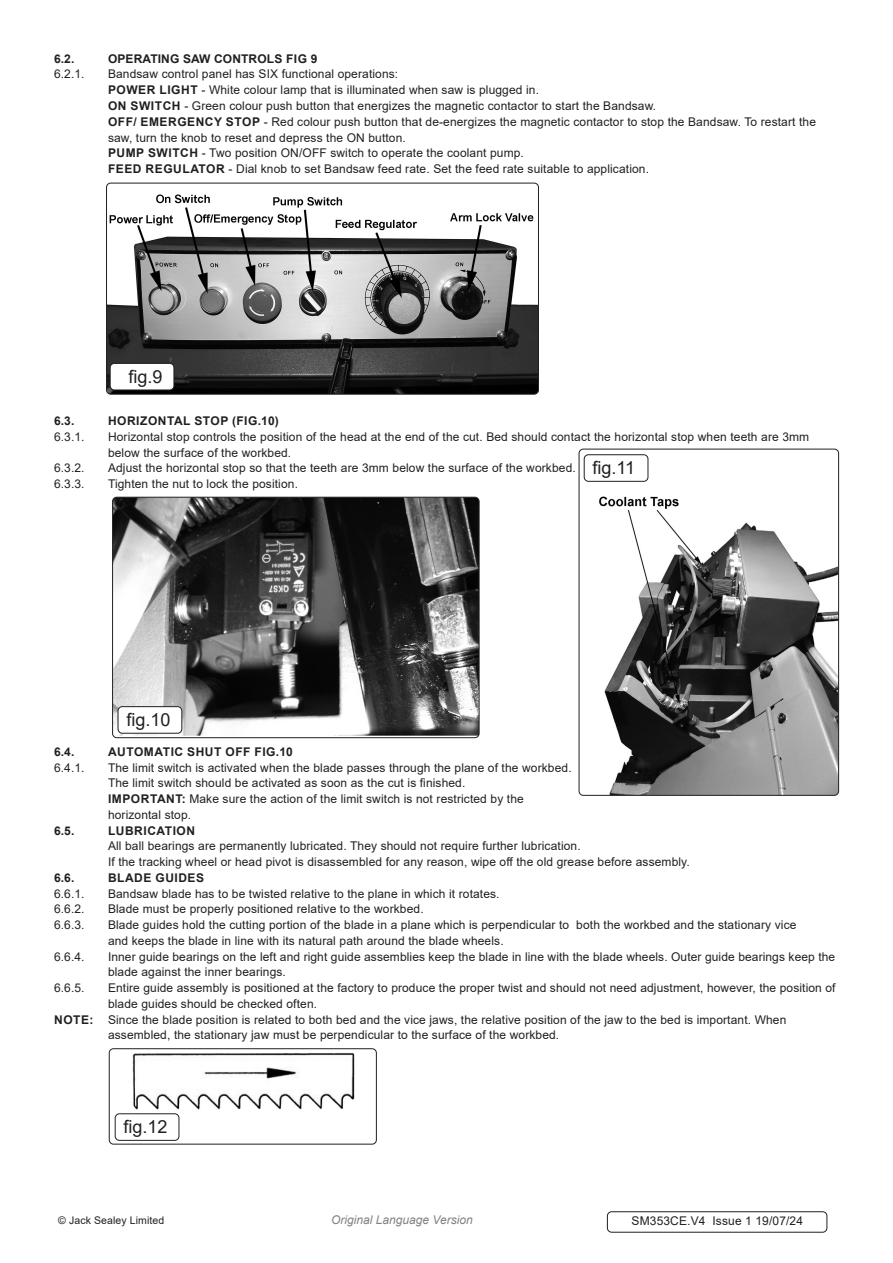
<style>
.page{position:relative;width:893px;height:1263px;background:#fff}
.page>*{position:absolute;margin:0;border:0;box-sizing:border-box;transform-origin:0 0}
.t1{font:18px "Arial";color:#231f20}
.Body{font:12px/15.8px "Arial";letter-spacing:.01em;color:#231f20}
.t2{font:700 12px "Arial";letter-spacing:.045em;color:#231f20}
.t3{font:700 12px "Arial";letter-spacing:.01em;color:#231f20}
.Body__Footer{font:12px "Arial";letter-spacing:.01em;color:#231f20}
.t4{font:italic 12px "Arial";color:#808285}
.Body__Justified__7pt{font:10.5px "Arial";letter-spacing:.01em;color:#231f20}
.s1{font-weight:700}
</style>
<div class="page">
<img style="left:108px;top:194px;width:429px;height:199px">
<div style="left:106px;top:183px;width:433px;height:212px;border:1px solid #231f20;border-radius:4px"></div>
<div style="left:110px;top:363px;width:64px;height:27px;background:#fff;border-radius:4px"></div>
<div style="left:110px;top:363px;width:64px;height:27px;border:1px solid #231f20;border-radius:4px"></div>
<img style="left:113px;top:497px;width:366px;height:239px">
<div style="left:112px;top:497px;width:367px;height:241px;border:1px solid #231f20;border-radius:4px"></div>
<img style="left:579px;top:449px;width:260px;height:346px">
<div style="left:579px;top:449px;width:260px;height:347px;border:1px solid #231f20;border-radius:4px"></div>
<div style="left:118px;top:707px;width:64px;height:26px;background:#fff;border-radius:4px"></div>
<div style="left:118px;top:706px;width:64px;height:28px;border:1px solid #231f20;border-radius:4px"></div>
<div style="left:584px;top:454px;width:64px;height:28px;border:1px solid #231f20;border-radius:4px"></div>
<img style="left:114px;top:1050px;width:261px;height:88px">
<div style="left:109px;top:1048px;width:268px;height:96px;border:1px solid #231f20;border-radius:4px"></div>
<div style="left:115px;top:1113px;width:64px;height:28px;border:1px solid #231f20;border-radius:4px"></div>
<div style="left:607px;top:1211px;width:220px;height:21px;border:1px solid #231f20;border-radius:4px"></div>
<p class="t2" style="left:54px;top:50px;width:22px">6.2.</p>
<p class="t3" style="left:108px;top:50px;width:211px">OPERATING SAW CONTROLS FIG 9</p>
<p class="Body" style="left:54px;top:66px;width:32px">6.2.1.</p>
<p class="Body" style="left:108px;top:66px;width:709px">Bandsaw control panel has SIX functional operations:<br><span class="s1">POWER LIGHT</span> - White colour lamp that is illuminated when saw is plugged in.<br><span class="s1">ON SWITCH</span> - Green colour push button that energizes the magnetic contactor to start the Bandsaw.<br><span class="s1">OFF/ EMERGENCY STOP</span> - Red colour push button that de-energizes the magnetic contactor to stop the Bandsaw. To restart the saw, turn the knob to reset and depress the ON button.<br><span class="s1">PUMP SWITCH</span> - Two position ON/OFF switch to operate the coolant pump.<br><span class="s1">FEED REGULATOR</span> - Dial knob to set Bandsaw feed rate. Set the feed rate suitable to application.</p>
<p class="t1" style="left:129px;top:364px;width:36px">fig.9</p>
<p class="t2" style="left:54px;top:412px;width:22px">6.3.</p>
<p class="t2" style="left:108px;top:412px;width:172px">HORIZONTAL STOP (FIG.10)</p>
<p class="Body" style="left:54px;top:429px;width:32px">6.3.1.</p>
<p class="Body" style="left:108px;top:429px;width:703px">Horizontal stop controls the position of the head at the end of the cut. Bed should contact the horizontal stop when teeth are 3mm below the surface of the workbed.</p>
<p class="Body" style="left:54px;top:460px;width:32px">6.3.2.</p>
<p class="Body" style="left:108px;top:460px;width:469px">Adjust the horizontal stop so that the teeth are 3mm below the surface of the workbed.</p>
<p class="Body" style="left:54px;top:476px;width:32px">6.3.3.</p>
<p class="Body" style="left:108px;top:476px;width:191px">Tighten the nut to lock the position.</p>
<p class="t1" style="left:593px;top:455px;width:44px">fig.11</p>
<p class="t1" style="left:126px;top:707px;width:46px">fig.10</p>
<p class="t2" style="left:54px;top:743px;width:22px">6.4.</p>
<p class="t2" style="left:108px;top:743px;width:186px">AUTOMATIC SHUT OFF FIG.10</p>
<p class="Body" style="left:54px;top:759px;width:32px">6.4.1.</p>
<p class="Body" style="left:108px;top:759px;width:465px">The limit switch is activated when the blade passes through the plane of the workbed.<br>The limit switch should be activated as soon as the cut is finished.</p>
<p class="Body" style="left:108px;top:791px;width:417px"><span class="s1">IMPORTANT:</span> Make sure the action of the limit switch is not restricted by the horizontal stop.</p>
<p class="t2" style="left:54px;top:822px;width:22px">6.5.</p>
<p class="t2" style="left:108px;top:822px;width:89px">LUBRICATION</p>
<p class="Body" style="left:108px;top:838px;width:474px">All ball bearings are permanently lubricated. They should not require further lubrication.</p>
<p class="Body" style="left:108px;top:854px;width:583px">If the tracking wheel or head pivot is disassembled for any reason, wipe off the old grease before assembly.</p>
<p class="t2" style="left:54px;top:869px;width:22px">6.6.</p>
<p class="t2" style="left:108px;top:869px;width:98px">BLADE GUIDES</p>
<p class="Body" style="left:54px;top:885px;width:32px">6.6.1.</p>
<p class="Body" style="left:108px;top:885px;width:393px">Bandsaw blade has to be twisted relative to the plane in which it rotates.</p>
<p class="Body" style="left:54px;top:901px;width:32px">6.6.2.</p>
<p class="Body" style="left:108px;top:901px;width:317px">Blade must be properly positioned relative to the workbed.</p>
<p class="Body" style="left:54px;top:917px;width:32px">6.6.3.</p>
<p class="Body" style="left:108px;top:917px;width:690px">Blade guides hold the cutting portion of the blade in a plane which is perpendicular to both the workbed and the stationary vice and keeps the blade in line with its natural path around the blade wheels.</p>
<p class="Body" style="left:54px;top:948px;width:32px">6.6.4.</p>
<p class="Body" style="left:108px;top:948px;width:729px">Inner guide bearings on the left and right guide assemblies keep the blade in line with the blade wheels. Outer guide bearings keep the blade against the inner bearings.</p>
<p class="Body" style="left:54px;top:980px;width:32px">6.6.5.</p>
<p class="Body" style="left:108px;top:980px;width:729px">Entire guide assembly is positioned at the factory to produce the proper twist and should not need adjustment, however, the position of blade guides should be checked often.</p>
<p class="Body" style="left:108px;top:1011px;width:680px;text-indent:-54px"><span class="s1">NOTE:</span> Since the blade position is related to both bed and the vice jaws, the relative position of the jaw to the bed is important. When assembled, the stationary jaw must be perpendicular to the surface of the workbed.</p>
<p class="t1" style="left:124px;top:1114px;width:46px">fig.12</p>
<p class="Body__Justified__7pt" style="left:58px;top:1213px;width:108px">© Jack Sealey Limited</p>
<p class="t4" style="left:331px;top:1212px;width:143px">Original Language Version</p>
<p class="Body__Footer" style="left:631px;top:1212px;width:173px">SM353CE.V4 Issue 1 19/07/24</p>
</div>
